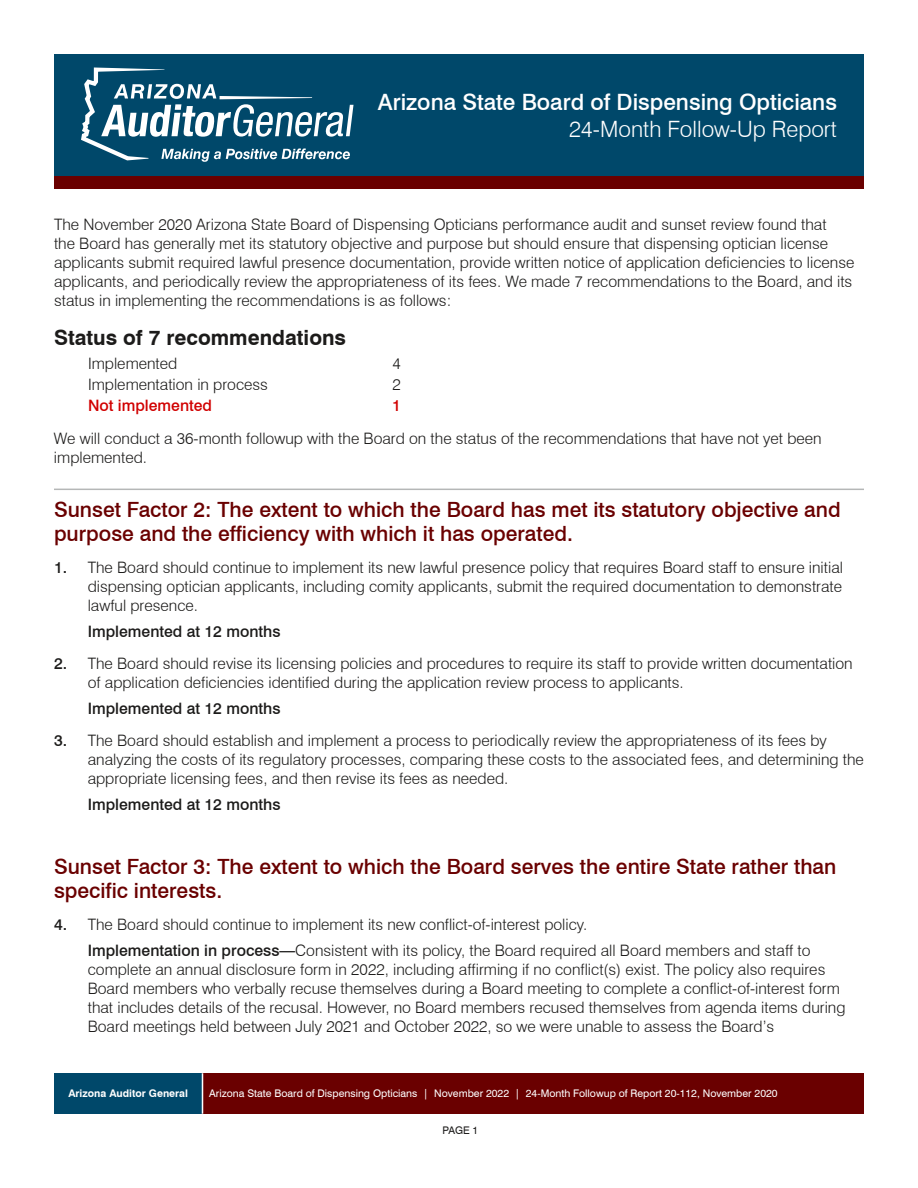
<style>
.page{position:relative;width:918px;height:1188px;background:#fff}
.page>*{position:absolute;margin:0;border:0;box-sizing:border-box;transform-origin:0 0}
.t1{font:500 22.5px "Swiss 721 BT";color:#fff}
.t2{font:300 22.5px "Swiss 721 BT";color:#fff}
.t3{font:500 21px/24px "Swiss 721 BT";color:#6a0000}
.t4{font:700 21px "Swiss 721 BT";color:#1c1b1a}
.t5{font:300 15.75px/18.9px "Swiss 721 BT";color:#1c1b1a}
.t6{font:500 15.75px "Swiss 721 BT";color:#1c1b1a}
.t7{font:500 15.75px "Swiss 721 BT";color:#d10001}
.t8{font:10.5px "Swiss 721 BT";color:#fff}
.t9{font:700 10.5px "Swiss 721 BT";color:#fff}
.t10{font:10.5px "Swiss 721 BT";color:#1c1b1a}
.s1{font-weight:500}
</style>
<div class="page">
<div style="left:54px;top:176px;width:810px;height:13px;background:#6a0000"></div>
<div style="left:54px;top:54px;width:810px;height:122px;background:#00486a"></div>
<svg style="left:81px;top:68px;width:273px;height:94px"></svg>
<div style="left:54px;top:1073px;width:148px;height:41px;background:#00486a"></div>
<div style="left:202px;top:1073px;width:662px;height:41px;background:#6a0000"></div>
<hr style="left:202px;top:1073px;width:1px;height:41px;background:#fff">
<hr style="left:54px;top:489px;width:810px;height:1px;background:#b5b7b7">
<h1 class="t1" style="left:378px;top:88px;width:461px">Arizona State Board of Dispensing Opticians</h1>
<h1 class="t2" style="left:569px;top:115px;width:269px">24-Month Follow-Up Report</h1>
<p class="t5" style="left:54px;top:215px;width:802px">The November 2020 Arizona State Board of Dispensing Opticians performance audit and sunset review found that<br>the Board has generally met its statutory objective and purpose but should ensure that dispensing optician license applicants submit required lawful presence documentation, provide written notice of application deficiencies to license applicants, and periodically review the appropriateness of its fees. We made 7 recommendations to the Board, and its status in implementing the recommendations is as follows:</p>
<h2 class="t4" style="left:54px;top:324px;width:294px">Status of 7 recommendations</h2>
<p class="t5" style="left:88px;top:353px;width:91px">Implemented</p>
<p class="t5" style="left:392px;top:353px;width:10px">4</p>
<p class="t5" style="left:88px;top:375px;width:181px">Implementation in process</p>
<p class="t5" style="left:392px;top:375px;width:10px">2</p>
<p class="t7" style="left:88px;top:396px;width:126px">Not implemented</p>
<p class="t7" style="left:392px;top:396px;width:10px">1</p>
<p class="t5" style="left:54px;top:429px;width:769px">We will conduct a 36-month followup with the Board on the status of the recommendations that have not yet been implemented.</p>
<h2 class="t3" style="left:54px;top:497px;width:788px">Sunset Factor 2: The extent to which the Board has met its statutory objective and purpose and the efficiency with which it has operated.</h2>
<p class="t5" style="left:88px;top:558px;width:757px;text-align:justify;text-indent:-34px"><span class="s1">1.</span> The Board should continue to implement its new lawful presence policy that requires Board staff to ensure initial dispensing optician applicants, including comity applicants, submit the required documentation to demonstrate lawful presence.</p>
<p class="t6" style="left:88px;top:622px;width:194px">Implemented at 12 months</p>
<p class="t5" style="left:88px;top:654px;width:767px;text-indent:-34px"><span class="s1">2.</span> The Board should revise its licensing policies and procedures to require its staff to provide written documentation of application deficiencies identified during the application review process to applicants.</p>
<p class="t6" style="left:88px;top:699px;width:194px">Implemented at 12 months</p>
<p class="t5" style="left:88px;top:731px;width:778px;text-indent:-34px"><span class="s1">3.</span> The Board should establish and implement a process to periodically review the appropriateness of its fees by analyzing the costs of its regulatory processes, comparing these costs to the associated fees, and determining the appropriate licensing fees, and then revise its fees as needed.</p>
<p class="t6" style="left:88px;top:795px;width:194px">Implemented at 12 months</p>
<h2 class="t3" style="left:54px;top:854px;width:784px">Sunset Factor 3: The extent to which the Board serves the entire State rather than specific interests.</h2>
<p class="t5" style="left:88px;top:912px;width:724px;line-height:25.7px;text-indent:-34px"><span class="s1">4.</span> The Board should continue to implement its new conflict-of-interest policy.<br><span class="s1">Implementation in process—</span>Consistent with its policy, the Board required all Board members and staff to</p>
<p class="t5" style="left:88px;top:960px;width:759px">complete an annual disclosure form in 2022, including affirming if no conflict(s) exist. The policy also requires Board members who verbally recuse themselves during a Board meeting to complete a conflict-of-interest form that includes details of the recusal. However, no Board members recused themselves from agenda items during Board meetings held between July 2021 and October 2022, so we were unable to assess the Board’s</p>
<p class="t9" style="left:68px;top:1087px;width:121px">Arizona Auditor General</p>
<p class="t8" style="left:209px;top:1087px;width:570px">Arizona State Board of Dispensing Opticians | November 2022 | 24-Month Followup of Report 20-112, November 2020</p>
<p class="t10" style="left:442px;top:1124px;width:37px">PAGE 1</p>
</div>
